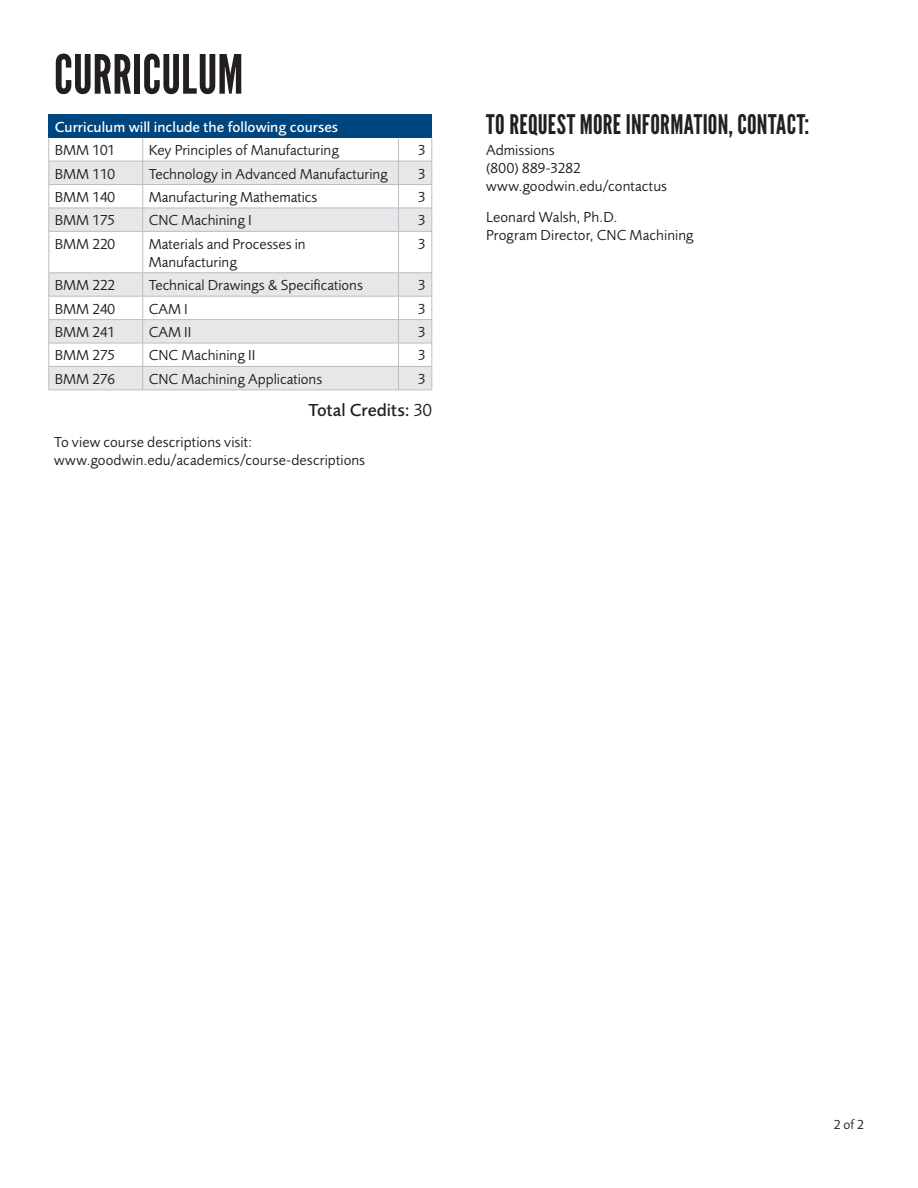
<style>
.page{position:relative;width:918px;height:1188px;background:#fff}
.page>*{position:absolute;margin:0;border:0;box-sizing:border-box;transform-origin:0 0}
.t1{font:54px "League Gothic";letter-spacing:.005em;color:#231f20}
.t2{font:27px "League Gothic";letter-spacing:.01em;color:#231f20}
.t3{font:500 18px "Foundry Sans";letter-spacing:.005em;color:#231f20}
.t4{font:15px/18px "Foundry Sans";color:#231f20}
.t5{font:500 15px "Foundry Sans";color:#fff}
.t6{font:13.5px "Foundry Sans";color:#231f20}
.s1{font-weight:400}
</style>
<div class="page">
<div style="left:49px;top:114px;width:383px;height:24px;background:#00467e"></div>
<svg style="left:50px;top:162px;width:382px;height:228px;fill:#e6e7e9"></svg>
<svg style="left:142px;top:138px;width:1px;height:93px"></svg>
<svg style="left:398px;top:138px;width:1px;height:93px"></svg>
<hr style="left:142px;top:232px;width:1px;height:41px;background:#bcbdc0">
<hr style="left:398px;top:232px;width:1px;height:41px;background:#bcbdc0">
<svg style="left:142px;top:274px;width:1px;height:116px"></svg>
<svg style="left:398px;top:274px;width:1px;height:116px"></svg>
<hr style="left:49px;top:161px;width:94px;height:1px;background:#bcbdc0">
<hr style="left:143px;top:161px;width:256px;height:1px;background:#bcbdc0">
<hr style="left:399px;top:161px;width:33px;height:1px;background:#bcbdc0">
<hr style="left:49px;top:184px;width:94px;height:1px;background:#bcbdc0">
<hr style="left:143px;top:184px;width:256px;height:1px;background:#bcbdc0">
<hr style="left:399px;top:184px;width:33px;height:1px;background:#bcbdc0">
<hr style="left:49px;top:208px;width:94px;height:1px;background:#bcbdc0">
<svg style="left:49px;top:138px;width:1px;height:93px"></svg>
<hr style="left:143px;top:208px;width:256px;height:1px;background:#bcbdc0">
<hr style="left:399px;top:208px;width:33px;height:1px;background:#bcbdc0">
<svg style="left:432px;top:138px;width:1px;height:93px"></svg>
<hr style="left:49px;top:231px;width:94px;height:1px;background:#bcbdc0">
<hr style="left:49px;top:232px;width:1px;height:41px;background:#bcbdc0">
<hr style="left:143px;top:231px;width:256px;height:1px;background:#bcbdc0">
<hr style="left:399px;top:231px;width:33px;height:1px;background:#bcbdc0">
<hr style="left:432px;top:232px;width:1px;height:41px;background:#bcbdc0">
<hr style="left:49px;top:273px;width:94px;height:1px;background:#bcbdc0">
<hr style="left:143px;top:273px;width:256px;height:1px;background:#bcbdc0">
<hr style="left:399px;top:273px;width:33px;height:1px;background:#bcbdc0">
<hr style="left:49px;top:296px;width:94px;height:1px;background:#bcbdc0">
<hr style="left:143px;top:296px;width:256px;height:1px;background:#bcbdc0">
<hr style="left:399px;top:296px;width:33px;height:1px;background:#bcbdc0">
<hr style="left:49px;top:319px;width:94px;height:1px;background:#bcbdc0">
<hr style="left:143px;top:319px;width:256px;height:1px;background:#bcbdc0">
<hr style="left:399px;top:319px;width:33px;height:1px;background:#bcbdc0">
<hr style="left:49px;top:343px;width:94px;height:1px;background:#bcbdc0">
<hr style="left:143px;top:343px;width:256px;height:1px;background:#bcbdc0">
<hr style="left:399px;top:343px;width:33px;height:1px;background:#bcbdc0">
<hr style="left:49px;top:366px;width:94px;height:1px;background:#bcbdc0">
<svg style="left:49px;top:273px;width:1px;height:117px"></svg>
<hr style="left:143px;top:366px;width:256px;height:1px;background:#bcbdc0">
<hr style="left:399px;top:366px;width:33px;height:1px;background:#bcbdc0">
<svg style="left:432px;top:273px;width:1px;height:117px"></svg>
<hr style="left:49px;top:390px;width:94px;height:1px;background:#bcbdc0">
<hr style="left:143px;top:390px;width:256px;height:1px;background:#bcbdc0">
<hr style="left:399px;top:390px;width:33px;height:1px;background:#bcbdc0">
<h1 class="t1" style="left:54px;top:42px;width:191px">CURRICULUM</h1>
<p class="t5" style="left:55px;top:118px;width:285px">Curriculum will include the following courses</p>
<p class="t4" style="left:55px;top:141px;width:62px">BMM 101</p>
<p class="t4" style="left:149px;top:141px;width:192px">Key Principles of Manufacturing</p>
<p class="t4" style="left:418px;top:141px;width:9px">3</p>
<p class="t4" style="left:55px;top:165px;width:62px">BMM 110</p>
<p class="t4" style="left:149px;top:165px;width:241px">Technology in Advanced Manufacturing</p>
<p class="t4" style="left:418px;top:165px;width:9px">3</p>
<p class="t4" style="left:55px;top:188px;width:62px">BMM 140</p>
<p class="t4" style="left:149px;top:188px;width:170px">Manufacturing Mathematics</p>
<p class="t4" style="left:418px;top:188px;width:9px">3</p>
<p class="t4" style="left:55px;top:212px;width:62px">BMM 175</p>
<p class="t4" style="left:149px;top:212px;width:105px">CNC Machining I</p>
<p class="t4" style="left:418px;top:212px;width:9px">3</p>
<p class="t4" style="left:55px;top:235px;width:62px">BMM 220</p>
<p class="t4" style="left:149px;top:235px;width:158px">Materials and Processes in<br>Manufacturing</p>
<p class="t4" style="left:418px;top:235px;width:9px">3</p>
<p class="t4" style="left:55px;top:277px;width:62px">BMM 222</p>
<p class="t4" style="left:149px;top:277px;width:216px">Technical Drawings &amp; Specifications</p>
<p class="t4" style="left:418px;top:277px;width:9px">3</p>
<p class="t4" style="left:55px;top:300px;width:62px">BMM 240</p>
<p class="t4" style="left:149px;top:300px;width:41px">CAM I</p>
<p class="t4" style="left:418px;top:300px;width:9px">3</p>
<p class="t4" style="left:55px;top:323px;width:62px">BMM 241</p>
<p class="t4" style="left:149px;top:323px;width:44px">CAM II</p>
<p class="t4" style="left:418px;top:323px;width:9px">3</p>
<p class="t4" style="left:55px;top:347px;width:62px">BMM 275</p>
<p class="t4" style="left:149px;top:347px;width:108px">CNC Machining II</p>
<p class="t4" style="left:418px;top:347px;width:9px">3</p>
<p class="t4" style="left:55px;top:370px;width:62px">BMM 276</p>
<p class="t4" style="left:149px;top:370px;width:175px">CNC Machining Applications</p>
<p class="t4" style="left:418px;top:370px;width:9px">3</p>
<p class="t3" style="left:308px;top:400px;width:125px">Total Credits: <span class="s1">30</span></p>
<p class="t4" style="left:54px;top:434px;width:313px">To view course descriptions visit: www.goodwin.edu/academics/course-descriptions</p>
<h2 class="t2" style="left:486px;top:108px;width:325px">TO REQUEST MORE INFORMATION, CONTACT:</h2>
<p class="t4" style="left:486px;top:141px;width:183px">Admissions<br>(800) 889-3282 www.goodwin.edu/contactus</p>
<p class="t4" style="left:486px;top:209px;width:209px">Leonard Walsh, Ph.D.<br>Program Director, CNC Machining</p>
<p class="t6" style="left:834px;top:1117px;width:32px">2 of 2</p>
</div>
